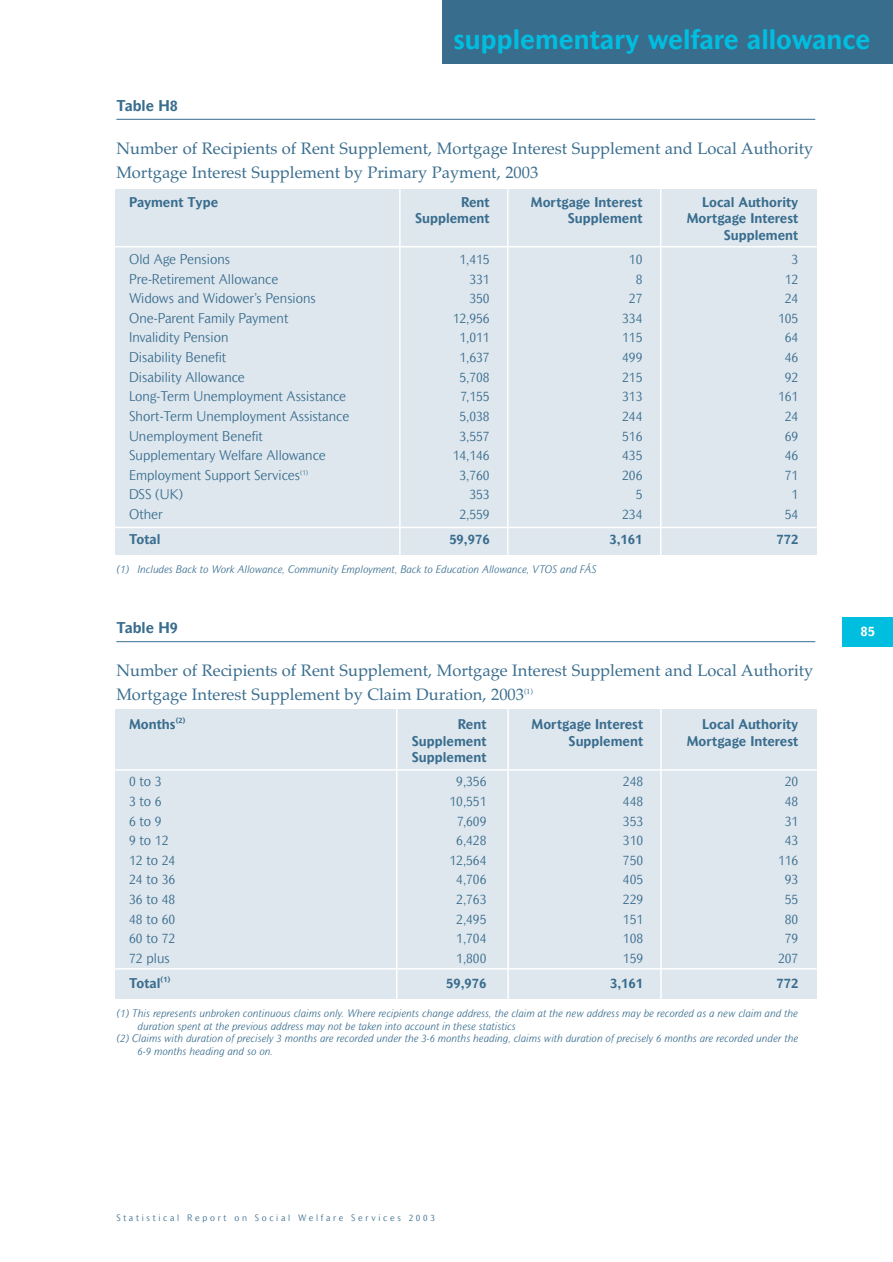
<style>
.page{position:relative;width:893px;height:1262px;background:#fff}
.page>*{position:absolute;margin:0;border:0;box-sizing:border-box;transform-origin:0 0}
.t1{font:700 27px "Mahsuri Sans";color:#00bee0}
.t2{font:16.5px/24px "Palatino";color:#396d8e}
.t3{font:700 15px "Mahsuri Sans";color:#396d8e}
.t4{font:300 13.5px "Mahsuri Sans";color:#396d8e}
.t5{font:700 13.5px/16.5px "Mahsuri Sans";color:#396d8e;text-align:right}
.t6{font:700 13.5px "Mahsuri Sans";color:#fff}
.t7{font:italic 300 10.5px "Mahsuri Sans";color:#396d8e}
.t8{font:300 9px "Mahsuri Sans";letter-spacing:.3em;color:#396d8e}
</style>
<div class="page">
<div style="left:442px;top:0;width:450px;height:64px;background:#396d8e"></div>
<div style="left:842px;top:617px;width:50px;height:30px;background:#00bee0"></div>
<div style="left:115px;top:709px;width:701px;height:289px;background:#dfe7ee"></div>
<div style="left:115px;top:189px;width:701px;height:366px;background:#dfe7ee"></div>
<hr style="left:116px;top:119px;width:699px;height:1px;background:#396d8e">
<hr style="left:116px;top:641px;width:699px;height:1px;background:#396d8e">
<hr style="left:115px;top:246px;width:701px;height:1px;background:#fff">
<hr style="left:115px;top:526px;width:701px;height:2px;background:#fff">
<hr style="left:399px;top:189px;width:1px;height:369px;background:#fff">
<hr style="left:507px;top:189px;width:1px;height:369px;background:#fff">
<hr style="left:660px;top:188px;width:1px;height:371px;background:#fff">
<hr style="left:115px;top:769px;width:701px;height:1px;background:#fff">
<hr style="left:115px;top:968px;width:701px;height:1px;background:#fff">
<hr style="left:396px;top:708px;width:1px;height:292px;background:#fff">
<hr style="left:507px;top:705px;width:2px;height:295px;background:#fff">
<hr style="left:660px;top:706px;width:1px;height:293px;background:#fff">
<h1 class="t1" style="left:453px;top:30px;width:418px">supplementary welfare allowance</h1>
<p class="t3" style="left:116px;top:100px;width:63px">Table H8</p>
<p class="t2" style="left:116px;top:138px;width:698px">Number of Recipients of Rent Supplement, Mortgage Interest Supplement and Local Authority<br>Mortgage Interest Supplement by Primary Payment, 2003</p>
<p class="t5" style="left:129px;top:195px;width:90px">Payment Type</p>
<p class="t5" style="left:461px;top:195px;width:30px">Rent</p>
<p class="t5" style="left:531px;top:195px;width:113px">Mortgage Interest</p>
<p class="t5" style="left:702px;top:195px;width:98px">Local Authority</p>
<p class="t5" style="left:415px;top:212px;width:76px">Supplement</p>
<p class="t5" style="left:568px;top:212px;width:76px">Supplement</p>
<p class="t5" style="left:686px;top:212px;width:113px">Mortgage Interest<br>Supplement</p>
<p class="t4" style="left:129px;top:253px;width:102px">Old Age Pensions</p>
<p class="t4" style="left:459px;top:253px;width:32px">1,415</p>
<p class="t4" style="left:629px;top:253px;width:15px">10</p>
<p class="t4" style="left:791px;top:253px;width:8px">3</p>
<p class="t4" style="left:129px;top:272px;width:151px">Pre-Retirement Allowance</p>
<p class="t4" style="left:469px;top:272px;width:22px">331</p>
<p class="t4" style="left:635px;top:272px;width:8px">8</p>
<p class="t4" style="left:784px;top:272px;width:15px">12</p>
<p class="t4" style="left:129px;top:292px;width:188px">Widows and Widower’s Pensions</p>
<p class="t4" style="left:469px;top:292px;width:22px">350</p>
<p class="t4" style="left:629px;top:292px;width:15px">27</p>
<p class="t4" style="left:784px;top:292px;width:15px">24</p>
<p class="t4" style="left:129px;top:311px;width:161px">One-Parent Family Payment</p>
<p class="t4" style="left:452px;top:311px;width:38px">12,956</p>
<p class="t4" style="left:622px;top:311px;width:22px">334</p>
<p class="t4" style="left:778px;top:311px;width:22px">105</p>
<p class="t4" style="left:129px;top:331px;width:101px">Invalidity Pension</p>
<p class="t4" style="left:459px;top:331px;width:32px">1,011</p>
<p class="t4" style="left:622px;top:331px;width:22px">115</p>
<p class="t4" style="left:784px;top:331px;width:15px">64</p>
<p class="t4" style="left:129px;top:351px;width:99px">Disability Benefit</p>
<p class="t4" style="left:459px;top:351px;width:32px">1,637</p>
<p class="t4" style="left:622px;top:351px;width:22px">499</p>
<p class="t4" style="left:784px;top:351px;width:15px">46</p>
<p class="t4" style="left:129px;top:370px;width:117px">Disability Allowance</p>
<p class="t4" style="left:459px;top:370px;width:32px">5,708</p>
<p class="t4" style="left:622px;top:370px;width:22px">215</p>
<p class="t4" style="left:784px;top:370px;width:15px">92</p>
<p class="t4" style="left:129px;top:390px;width:219px">Long-Term Unemployment Assistance</p>
<p class="t4" style="left:460px;top:390px;width:31px">7,155</p>
<p class="t4" style="left:622px;top:390px;width:22px">313</p>
<p class="t4" style="left:778px;top:390px;width:22px">161</p>
<p class="t4" style="left:129px;top:410px;width:222px">Short-Term Unemployment Assistance</p>
<p class="t4" style="left:459px;top:410px;width:32px">5,038</p>
<p class="t4" style="left:622px;top:410px;width:22px">244</p>
<p class="t4" style="left:784px;top:410px;width:15px">24</p>
<p class="t4" style="left:129px;top:429px;width:135px">Unemployment Benefit</p>
<p class="t4" style="left:459px;top:429px;width:32px">3,557</p>
<p class="t4" style="left:622px;top:429px;width:22px">516</p>
<p class="t4" style="left:784px;top:429px;width:15px">69</p>
<p class="t4" style="left:129px;top:449px;width:198px">Supplementary Welfare Allowance</p>
<p class="t4" style="left:452px;top:449px;width:38px">14,146</p>
<p class="t4" style="left:622px;top:449px;width:22px">435</p>
<p class="t4" style="left:784px;top:449px;width:15px">46</p>
<p class="t4" style="left:129px;top:468px;width:180px">Employment Support Services<sup>(1)</sup></p>
<p class="t4" style="left:459px;top:468px;width:32px">3,760</p>
<p class="t4" style="left:622px;top:468px;width:22px">206</p>
<p class="t4" style="left:784px;top:468px;width:15px">71</p>
<p class="t4" style="left:129px;top:488px;width:56px">DSS (UK)</p>
<p class="t4" style="left:469px;top:488px;width:22px">353</p>
<p class="t4" style="left:635px;top:488px;width:8px">5</p>
<p class="t4" style="left:791px;top:488px;width:8px">1</p>
<p class="t4" style="left:129px;top:508px;width:35px">Other</p>
<p class="t4" style="left:459px;top:508px;width:32px">2,559</p>
<p class="t4" style="left:622px;top:508px;width:22px">234</p>
<p class="t4" style="left:784px;top:508px;width:15px">54</p>
<p class="t5" style="left:129px;top:532px;width:33px">Total</p>
<p class="t5" style="left:449px;top:532px;width:42px">59,976</p>
<p class="t5" style="left:609px;top:532px;width:34px">3,161</p>
<p class="t5" style="left:776px;top:532px;width:23px">772</p>
<p class="t7" style="left:116px;top:564px;width:482px">(1) Includes Back to Work Allowance, Community Employment, Back to Education Allowance, VTOS and FÁS</p>
<p class="t3" style="left:116px;top:622px;width:63px">Table H9</p>
<p class="t2" style="left:116px;top:660px;width:698px">Number of Recipients of Rent Supplement, Mortgage Interest Supplement and Local Authority<br>Mortgage Interest Supplement by Claim Duration, 2003<sup>(1)</sup></p>
<p class="t5" style="left:129px;top:718px;width:58px">Months<sup>(2)</sup></p>
<p class="t5" style="left:458px;top:718px;width:30px">Rent</p>
<p class="t5" style="left:531px;top:718px;width:113px">Mortgage Interest</p>
<p class="t5" style="left:702px;top:718px;width:98px">Local Authority</p>
<p class="t5" style="left:412px;top:734px;width:76px">Supplement</p>
<p class="t5" style="left:568px;top:734px;width:76px">Supplement</p>
<p class="t5" style="left:686px;top:734px;width:113px">Mortgage Interest</p>
<p class="t5" style="left:412px;top:751px;width:76px">Supplement</p>
<p class="t4" style="left:129px;top:775px;width:34px">0 to 3</p>
<p class="t4" style="left:456px;top:775px;width:32px">9,356</p>
<p class="t4" style="left:623px;top:775px;width:22px">248</p>
<p class="t4" style="left:784px;top:775px;width:15px">20</p>
<p class="t4" style="left:129px;top:794px;width:34px">3 to 6</p>
<p class="t4" style="left:449px;top:794px;width:38px">10,551</p>
<p class="t4" style="left:623px;top:794px;width:22px">448</p>
<p class="t4" style="left:784px;top:794px;width:15px">48</p>
<p class="t4" style="left:129px;top:814px;width:34px">6 to 9</p>
<p class="t4" style="left:457px;top:814px;width:31px">7,609</p>
<p class="t4" style="left:623px;top:814px;width:22px">353</p>
<p class="t4" style="left:784px;top:814px;width:15px">31</p>
<p class="t4" style="left:129px;top:834px;width:41px">9 to 12</p>
<p class="t4" style="left:456px;top:834px;width:32px">6,428</p>
<p class="t4" style="left:623px;top:834px;width:22px">310</p>
<p class="t4" style="left:784px;top:834px;width:15px">43</p>
<p class="t4" style="left:129px;top:853px;width:48px">12 to 24</p>
<p class="t4" style="left:449px;top:853px;width:38px">12,564</p>
<p class="t4" style="left:623px;top:853px;width:22px">750</p>
<p class="t4" style="left:778px;top:853px;width:22px">116</p>
<p class="t4" style="left:129px;top:873px;width:48px">24 to 36</p>
<p class="t4" style="left:456px;top:873px;width:32px">4,706</p>
<p class="t4" style="left:623px;top:873px;width:22px">405</p>
<p class="t4" style="left:784px;top:873px;width:15px">93</p>
<p class="t4" style="left:129px;top:892px;width:48px">36 to 48</p>
<p class="t4" style="left:456px;top:892px;width:32px">2,763</p>
<p class="t4" style="left:623px;top:892px;width:22px">229</p>
<p class="t4" style="left:784px;top:892px;width:15px">55</p>
<p class="t4" style="left:129px;top:912px;width:48px">48 to 60</p>
<p class="t4" style="left:456px;top:912px;width:32px">2,495</p>
<p class="t4" style="left:623px;top:912px;width:22px">151</p>
<p class="t4" style="left:784px;top:912px;width:15px">80</p>
<p class="t4" style="left:129px;top:932px;width:48px">60 to 72</p>
<p class="t4" style="left:456px;top:932px;width:32px">1,704</p>
<p class="t4" style="left:623px;top:932px;width:22px">108</p>
<p class="t4" style="left:784px;top:932px;width:15px">79</p>
<p class="t4" style="left:129px;top:951px;width:42px">72 plus</p>
<p class="t4" style="left:456px;top:951px;width:32px">1,800</p>
<p class="t4" style="left:623px;top:951px;width:22px">159</p>
<p class="t4" style="left:778px;top:951px;width:22px">207</p>
<p class="t5" style="left:129px;top:976px;width:43px">Total<sup>(1)</sup></p>
<p class="t5" style="left:446px;top:976px;width:42px">59,976</p>
<p class="t5" style="left:610px;top:976px;width:34px">3,161</p>
<p class="t5" style="left:776px;top:976px;width:23px">772</p>
<p class="t7" style="left:116px;top:1008px;width:683px">(1) This represents unbroken continuous claims only. Where recipients change address, the claim at the new address may be recorded as a new claim and the</p>
<p class="t7" style="left:138px;top:1021px;width:379px">duration spent at the previous address may not be taken into account in these statistics</p>
<p class="t7" style="left:116px;top:1033px;width:683px">(2) Claims with duration of precisely 3 months are recorded under the 3-6 months heading, claims with duration of precisely 6 months are recorded under the</p>
<p class="t7" style="left:138px;top:1046px;width:137px">6-9 months heading and so on.</p>
<p class="t6" style="left:860px;top:626px;width:16px">85</p>
<p class="t8" style="left:116px;top:1213px;width:320px">Statistical Report on Social Welfare Services 2003</p>
</div>
